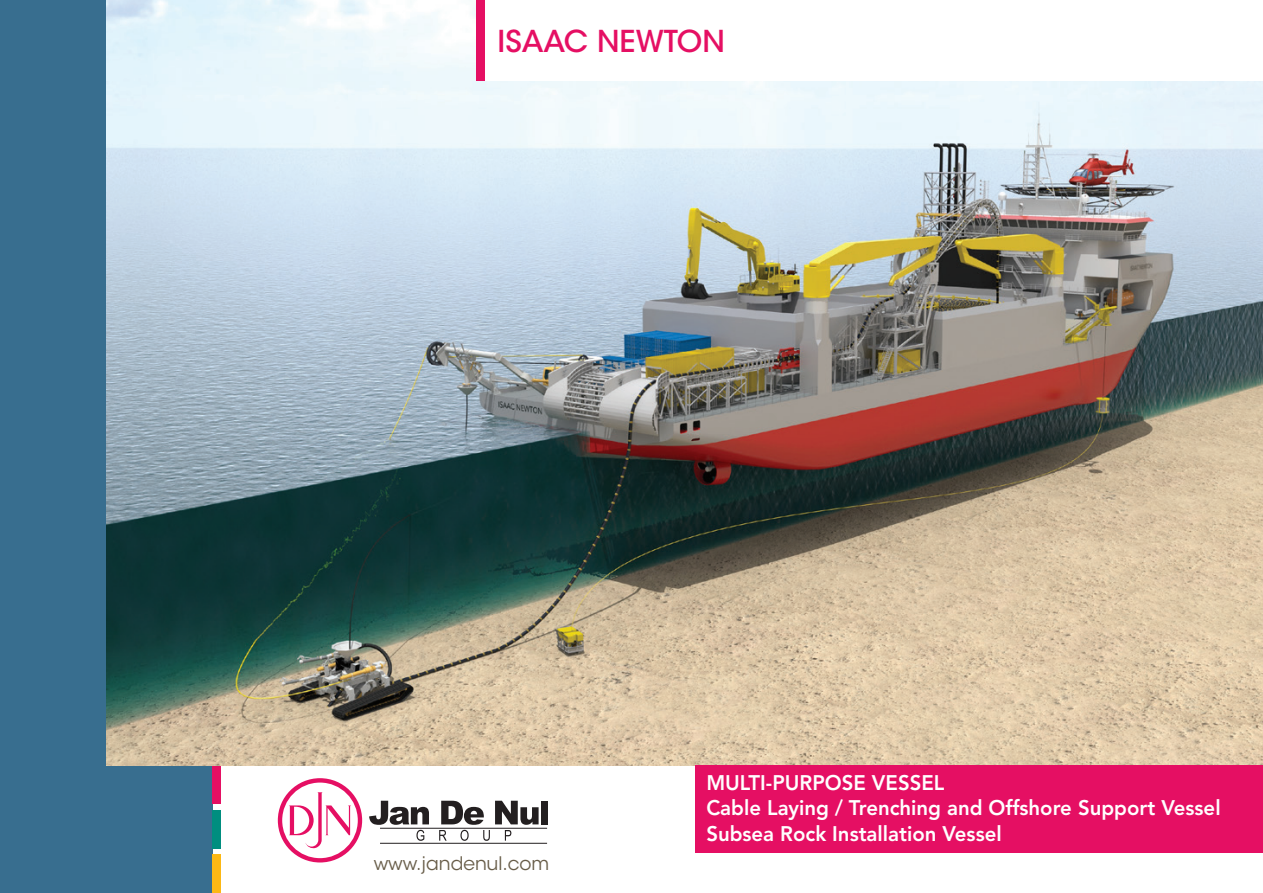
<style>
.page{position:relative;width:1263px;height:893px;background:#fff}
.page>*{position:absolute;margin:0;border:0;box-sizing:border-box;transform-origin:0 0}
.t1{font:500 30px "ITC Avant Garde Std";color:#e50f63}
.t2{font:800 21px/25.5px "Avenir LT Std";color:#fff}
.t3{font:18.6px "ITC Avant Garde Std";color:#685d49}
</style>
<div class="page">
<div style="left:0;top:0;width:213px;height:893px;background:#386e8f"></div>
<div style="left:213px;top:765px;width:8px;height:39px;background:#e50f63"></div>
<div style="left:213px;top:810px;width:8px;height:38px;background:#008e7f"></div>
<div style="left:213px;top:855px;width:8px;height:38px;background:#fcb814"></div>
<hr style="left:380px;top:828px;width:167px;height:1px;background:#231f20">
<hr style="left:380px;top:843px;width:167px;height:1px;background:#231f20">
<svg style="left:369px;top:801px;width:60px;height:40px"></svg>
<svg style="left:439px;top:801px;width:100px;height:40px"></svg>
<div style="left:541px;top:801px;width:7px;height:23px;background:#231f20"></div>
<svg style="left:278px;top:778px;width:84px;height:84px"></svg>
<div style="left:282px;top:783px;width:76px;height:75px;background:#fff;border-radius:50%"></div>
<svg style="left:289px;top:792px;width:62px;height:57px"></svg>
<img style="left:106px;top:0;width:1157px;height:765px">
<div style="left:476px;top:0;width:787px;height:81px;background:#fff"></div>
<div style="left:476px;top:0;width:9px;height:81px;background:#e50f63"></div>
<div style="left:695px;top:765px;width:568px;height:88px;background:#e50f63"></div>
<h1 class="t1" style="left:497px;top:22px;width:229px">ISAAC NEWTON</h1>
<p class="t3" style="left:374px;top:852px;width:177px">www.jandenul.com</p>
<p class="t2" style="left:706px;top:770px;width:516px">MULTI-PURPOSE VESSEL<br>Cable Laying / Trenching and Offshore Support Vessel<br>Subsea Rock Installation Vessel</p>
</div>
